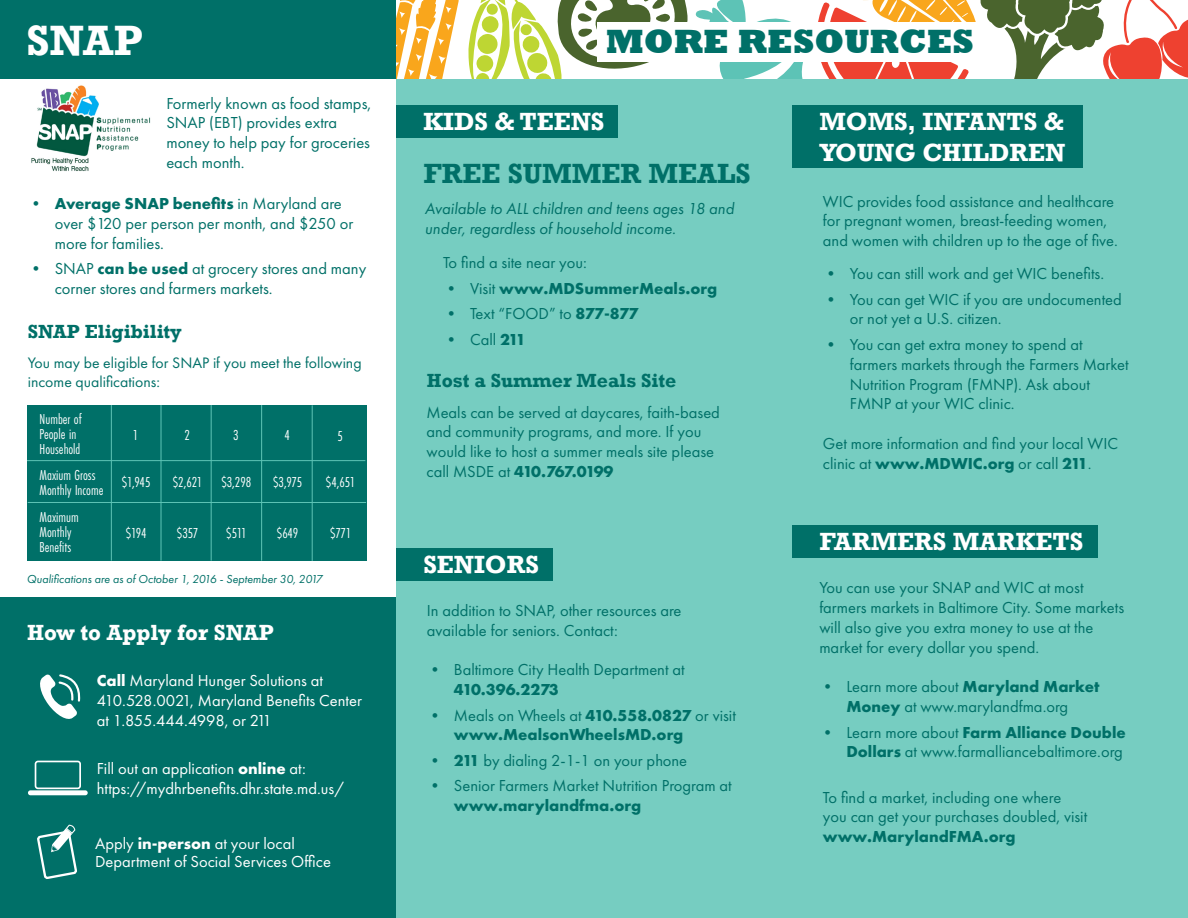
<style>
.page{position:relative;width:1188px;height:918px;background:#fff}
.page>*{position:absolute;margin:0;border:0;box-sizing:border-box;transform-origin:0 0}
.No_Hyphenation{font:700 43.5px "Rockwell";color:#fff}
.No_Hyphenation-2{font:800 34.5px "Rockwell";color:#007068}
.No_Hyphenation-3{font:700 28.5px "Rockwell";color:#007068}
.No_Hyphenation-4{font:700 25.5px "Rockwell";color:#fff}
.No_Hyphenation-5{font:700 22.5px "Rockwell";color:#fff}
.No_Hyphenation-6{font:700 19.5px "Rockwell";color:#007068}
.No_Hyphenation-7{font:16.5px/19.8px "Futura PT";color:#007068}
.No_Hyphenation-8{font:16.5px/19.8px "Futura PT";color:#fff}
.t1{font:700 16.5px/19.8px "Futura PT";color:#007068}
.No_Hyphenation-9{font:italic 16.5px/19.8px "Futura PT";color:#007068}
.No_Hyphenation-10{font:15.75px/18.9px "Futura PT";color:#007068}
.No_Hyphenation-11{font:15px/15px "Futura PT Cond";color:#fff}
.No_Hyphenation-12{font:italic 12px "Futura PT";color:#007068}
.s1{font-weight:700}
.s2{font-weight:400}
</style>
<div class="page">
<div style="left:0;top:0;width:395px;height:78px;background:#007068"></div>
<img style="left:31px;top:85px;width:120px;height:86px">
<div style="left:0;top:597px;width:396px;height:321px;background:#007068"></div>
<div style="left:27px;top:405px;width:339px;height:156px;background:#007068"></div>
<hr style="left:111px;top:405px;width:1px;height:156px;background:#5ec4b6">
<hr style="left:161px;top:405px;width:1px;height:156px;background:#5ec4b6">
<hr style="left:211px;top:405px;width:1px;height:156px;background:#5ec4b6">
<hr style="left:261px;top:405px;width:1px;height:156px;background:#5ec4b6">
<hr style="left:312px;top:405px;width:1px;height:156px;background:#5ec4b6">
<hr style="left:27px;top:460px;width:338px;height:1px;background:#5ec4b6">
<hr style="left:28px;top:502px;width:338px;height:1px;background:#5ec4b6">
<svg style="left:40px;top:674px;width:41px;height:45px"></svg>
<div style="left:35px;top:761px;width:46px;height:28px;border:2px solid #fff;border-radius:3px"></div>
<div style="left:28px;top:790px;width:60px;height:5px;background:#fff;border-radius:2px"></div>
<svg style="left:37px;top:825px;width:40px;height:54px"></svg>
<div style="left:396px;top:0;width:792px;height:918px;background:#76cdc1"></div>
<svg style="left:396px;top:0;width:63px;height:78px;background:#fbcc7d"></svg>
<svg style="left:467px;top:0;width:721px;height:78px;background:#cbbc9a"></svg>
<div style="left:597px;top:22px;width:387px;height:40px;background:#fff"></div>
<div style="left:396px;top:105px;width:222px;height:33px;background:#007068"></div>
<div style="left:396px;top:548px;width:157px;height:32px;background:#007068"></div>
<div style="left:792px;top:526px;width:305px;height:32px;background:#007068"></div>
<div style="left:792px;top:105px;width:290px;height:63px;background:#007068"></div>
<p class="No_Hyphenation" style="left:26px;top:14px;width:118px">SNAP</p>
<p class="No_Hyphenation-7" style="left:166px;top:93px;width:206px">Formerly known as food stamps,<br>SNAP (EBT) provides extra money to help pay for groceries each month.</p>
<p class="No_Hyphenation-7" style="left:55px;top:194px;width:300px;text-indent:-27px"><span class="s1">• Average SNAP benefits</span> in Maryland are over $120 per person per month, and $250 or more for families.</p>
<p class="No_Hyphenation-7" style="left:55px;top:259px;width:313px;text-indent:-27px">• SNAP <span class="s1">can be used</span> at grocery stores and many corner stores and farmers markets.</p>
<p class="No_Hyphenation-6" style="left:28px;top:320px;width:156px">SNAP Eligibility</p>
<p class="No_Hyphenation-10" style="left:28px;top:353px;width:335px">You may be eligible for SNAP if you meet the following income qualifications:</p>
<p class="No_Hyphenation-11" style="left:40px;top:411px;width:44px">Number of</p>
<p class="No_Hyphenation-11" style="left:40px;top:426px;width:42px">People in<br>Household</p>
<p class="No_Hyphenation-11" style="left:133px;top:428px;width:7px">1</p>
<p class="No_Hyphenation-11" style="left:122px;top:475px;width:30px">$1,945</p>
<p class="No_Hyphenation-11" style="left:126px;top:526px;width:22px">$194</p>
<p class="No_Hyphenation-11" style="left:184px;top:428px;width:7px">2</p>
<p class="No_Hyphenation-11" style="left:173px;top:474px;width:31px">$2,621</p>
<p class="No_Hyphenation-11" style="left:177px;top:525px;width:23px">$357</p>
<p class="No_Hyphenation-11" style="left:233px;top:428px;width:7px">3</p>
<p class="No_Hyphenation-11" style="left:221px;top:475px;width:32px">$3,298</p>
<p class="No_Hyphenation-11" style="left:226px;top:526px;width:22px">$511</p>
<p class="No_Hyphenation-11" style="left:284px;top:428px;width:7px">4</p>
<p class="No_Hyphenation-11" style="left:273px;top:475px;width:31px">$3,975</p>
<p class="No_Hyphenation-11" style="left:277px;top:526px;width:23px">$649</p>
<p class="No_Hyphenation-11" style="left:337px;top:428px;width:7px">5</p>
<p class="No_Hyphenation-11" style="left:326px;top:475px;width:31px">$4,651</p>
<p class="No_Hyphenation-11" style="left:330px;top:526px;width:23px">$771</p>
<p class="No_Hyphenation-11" style="left:40px;top:467px;width:65px">Maxium Gross<br>Monthly Income</p>
<p class="No_Hyphenation-11" style="left:40px;top:510px;width:41px">Maximum</p>
<p class="No_Hyphenation-11" style="left:40px;top:525px;width:33px">Monthly</p>
<p class="No_Hyphenation-11" style="left:40px;top:540px;width:33px">Benefits</p>
<p class="No_Hyphenation-12" style="left:27px;top:572px;width:297px">Qualifications are as of October 1, 2016 - September 30, 2017</p>
<p class="No_Hyphenation-5" style="left:27px;top:618px;width:249px">How to Apply for SNAP</p>
<p class="No_Hyphenation-8" style="left:97px;top:671px;width:267px"><span class="s1">Call</span> Maryland Hunger Solutions at<br>410.528.0021, Maryland Benefits Center</p>
<p class="No_Hyphenation-8" style="left:97px;top:711px;width:176px">at 1.855.444.4998, or 211</p>
<p class="No_Hyphenation-8" style="left:97px;top:759px;width:211px">Fill out an application <span class="s1">online</span> at:</p>
<p class="No_Hyphenation-8" style="left:97px;top:778px;width:249px">https://mydhrbenefits.dhr.state.md.us/</p>
<p class="No_Hyphenation-8" style="left:95px;top:835px;width:237px;line-height:18px">Apply <span class="s1">in-person</span> at your local<br>Department of Social Services Office</p>
<p class="No_Hyphenation-2" style="left:606px;top:22px;width:370px">MORE RESOURCES</p>
<p class="No_Hyphenation-4" style="left:423px;top:106px;width:183px">KIDS &amp; TEENS</p>
<p class="No_Hyphenation-3" style="left:423px;top:156px;width:329px">FREE SUMMER MEALS</p>
<p class="No_Hyphenation-9" style="left:425px;top:198px;width:311px">Available to ALL children and teens ages 18 and under, regardless of household income.</p>
<p class="No_Hyphenation-7" style="left:443px;top:253px;width:145px">To find a site near you:</p>
<p class="t1" style="left:443px;top:278px;width:276px"><span class="s2">• Visit</span> www.MDSummerMeals.org</p>
<p class="No_Hyphenation-7" style="left:443px;top:304px;width:197px">• Text “FOOD” to <span class="s1">877-877</span></p>
<p class="No_Hyphenation-7" style="left:443px;top:329px;width:84px">• Call <span class="s1">211</span></p>
<p class="No_Hyphenation-6" style="left:427px;top:369px;width:251px">Host a Summer Meals Site</p>
<p class="No_Hyphenation-7" style="left:426px;top:402px;width:295px">Meals can be served at daycares, faith-based and community programs, and more. If you would like to host a summer meals site please call MSDE at <span class="s1">410.767.0199</span></p>
<p class="No_Hyphenation-4" style="left:423px;top:549px;width:117px">SENIORS</p>
<p class="No_Hyphenation-7" style="left:427px;top:600px;width:256px">In addition to SNAP, other resources are available for seniors. Contact:</p>
<p class="No_Hyphenation-7" style="left:454px;top:660px;width:232px;text-indent:-27px">• Baltimore City Health Department at<br><span class="s1">410.396.2273</span></p>
<p class="t1" style="left:454px;top:705px;width:283px;text-indent:-27px"><span class="s2">• Meals on Wheels at</span> 410.558.0827 <span class="s2">or visit </span>www.MealsonWheelsMD.org</p>
<p class="No_Hyphenation-7" style="left:427px;top:750px;width:262px"><span class="s1">• 211</span> by dialing 2-1-1 on your phone</p>
<p class="No_Hyphenation-7" style="left:454px;top:776px;width:279px;text-indent:-27px">• Senior Farmers Market Nutrition Program at <span class="s1">www.marylandfma.org</span></p>
<p class="No_Hyphenation-4" style="left:819px;top:106px;width:246px">MOMS, INFANTS &amp;</p>
<p class="No_Hyphenation-4" style="left:819px;top:137px;width:247px">YOUNG CHILDREN</p>
<p class="No_Hyphenation-7" style="left:823px;top:191px;width:297px">WIC provides food assistance and healthcare for pregnant women, breast-feeding women, and women with children up to the age of five.</p>
<p class="No_Hyphenation-7" style="left:823px;top:264px;width:283px">• You can still work and get WIC benefits.</p>
<p class="No_Hyphenation-7" style="left:850px;top:289px;width:273px;text-indent:-27px">• You can get WIC if you are undocumented or not yet a U.S. citizen.</p>
<p class="No_Hyphenation-7" style="left:850px;top:334px;width:280px;text-indent:-27px">• You can get extra money to spend at farmers markets through the Farmers Market Nutrition Program (FMNP). Ask about FMNP at your WIC clinic.</p>
<p class="No_Hyphenation-7" style="left:823px;top:434px;width:297px">Get more information and find your local WIC clinic at <span class="s1">www.MDWIC.org</span> or call <span class="s1">211</span>.</p>
<p class="No_Hyphenation-4" style="left:819px;top:526px;width:266px">FARMERS MARKETS</p>
<p class="No_Hyphenation-7" style="left:819px;top:578px;width:306px">You can use your SNAP and WIC at most farmers markets in Baltimore City. Some markets will also give you extra money to use at the market for every dollar you spend.</p>
<p class="No_Hyphenation-7" style="left:819px;top:677px;width:282px;text-align:center">• Learn more about <span class="s1">Maryland Market<br>Money</span> at www.marylandfma.org</p>
<p class="No_Hyphenation-7" style="left:819px;top:722px;width:308px;text-align:right">• Learn more about <span class="s1">Farm Alliance Double<br>Dollars</span> at www.farmalliancebaltimore.org</p>
<p class="No_Hyphenation-7" style="left:823px;top:787px;width:266px">To find a market, including one where you can get your purchases doubled, visit <span class="s1">www.MarylandFMA.org</span></p>
</div>
